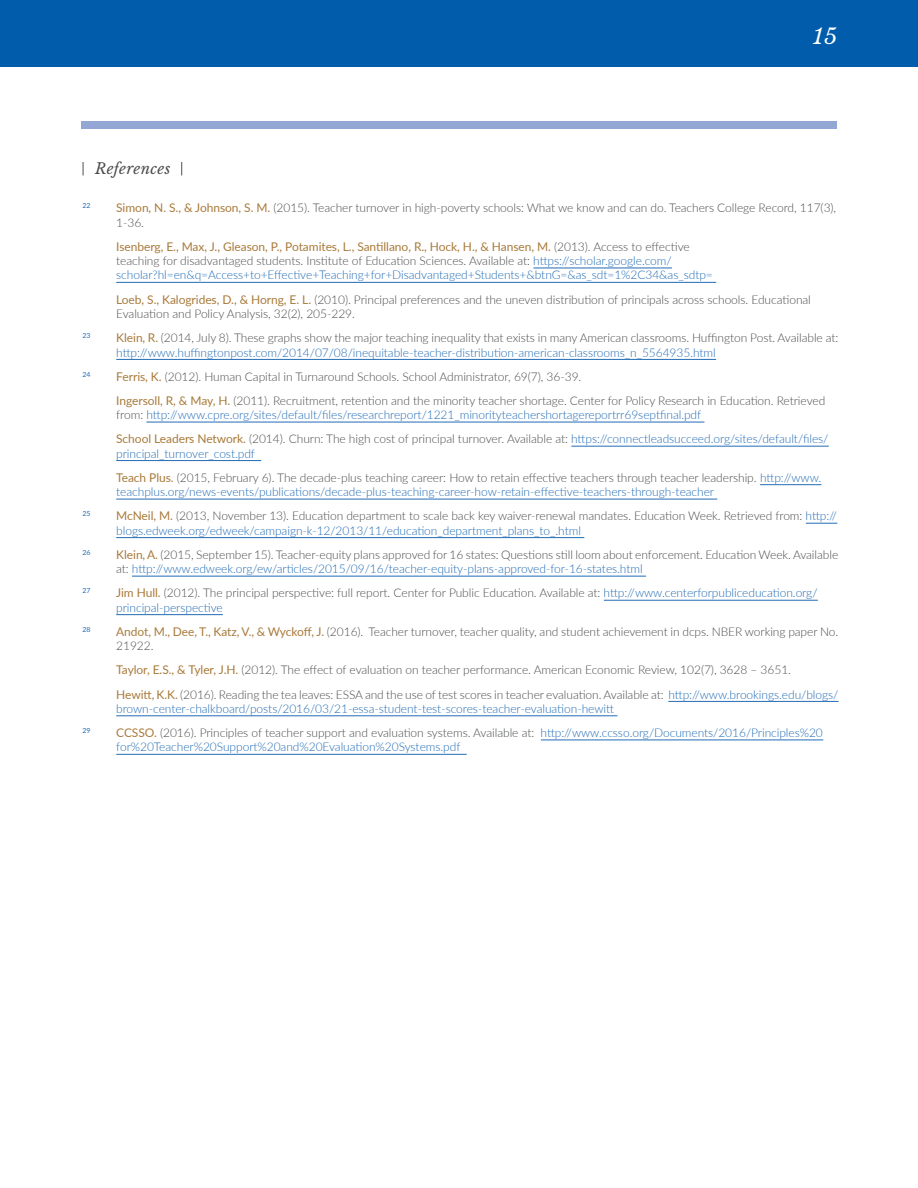
<style>
.page{position:relative;width:918px;height:1188px;background:#fff}
.page>*{position:absolute;margin:0;border:0;box-sizing:border-box;transform-origin:0 0}
.t1{font:italic 21px "Libre Baskerville";color:#fff}
.t2{font:italic 15px "Libre Baskerville";letter-spacing:.025em;color:#4b4c4d}
.t3{font:300 12px/14.4px "Lato";letter-spacing:-.005em;color:#4b4c4d}
.t4{font:300 12px/14.4px "Lato";letter-spacing:-.005em;color:#226cb5}
.t5{font:7.05px "Lato";letter-spacing:-.005em;color:#226cb5}
.s1{font-weight:400;color:#a97a3a}
.s2{color:#4b4c4d}
.s3{color:#226cb5}
</style>
<div class="page">
<div style="left:0;top:0;width:918px;height:68px;background:#015dab"></div>
<div style="left:81px;top:122px;width:756px;height:7px;background:#92a7d4"></div>
<svg style="left:82px;top:162px;width:2px;height:14px"></svg>
<svg style="left:181px;top:162px;width:1px;height:14px"></svg>
<hr style="left:533px;top:268px;width:139px;height:1px;background:#226cb5">
<hr style="left:116px;top:282px;width:600px;height:1px;background:#226cb5">
<hr style="left:116px;top:359px;width:600px;height:1px;background:#226cb5">
<hr style="left:146px;top:422px;width:558px;height:1px;background:#226cb5">
<hr style="left:571px;top:446px;width:258px;height:1px;background:#226cb5">
<hr style="left:116px;top:460px;width:145px;height:1px;background:#226cb5">
<hr style="left:760px;top:484px;width:61px;height:1px;background:#226cb5">
<hr style="left:116px;top:499px;width:601px;height:1px;background:#226cb5">
<hr style="left:806px;top:523px;width:31px;height:1px;background:#226cb5">
<hr style="left:116px;top:537px;width:468px;height:1px;background:#226cb5">
<hr style="left:132px;top:576px;width:514px;height:1px;background:#226cb5">
<hr style="left:604px;top:600px;width:214px;height:1px;background:#226cb5">
<hr style="left:116px;top:614px;width:107px;height:1px;background:#226cb5">
<hr style="left:668px;top:701px;width:171px;height:1px;background:#226cb5">
<hr style="left:116px;top:716px;width:501px;height:1px;background:#226cb5">
<hr style="left:541px;top:740px;width:282px;height:1px;background:#226cb5">
<hr style="left:116px;top:754px;width:351px;height:1px;background:#226cb5">
<p class="t2" style="left:95px;top:160px;width:77px">References</p>
<h1 class="t1" style="left:813px;top:24px;width:25px">15</h1>
<p class="t5" style="left:82px;top:201px;width:10px">22</p>
<p class="t3" style="left:116px;top:200px;width:722px"><span class="s1">Simon, N. S., &amp; Johnson, S. M.</span> (2015). Teacher turnover in high-poverty schools: What we know and can do. Teachers College Record, 117(3),<br>1-36.</p>
<p class="t4" style="left:116px;top:239px;width:598px"><span class="s1">Isenberg, E., Max, J., Gleason, P., Potamites, L., Santillano, R., Hock, H., &amp; Hansen, M.</span> <span class="s2">(2013). Access to effective teaching for disadvantaged students. Institute of Education Sciences. Available at:</span> https://scholar.google.com/ scholar?hl=en&amp;q=Access+to+Effective+Teaching+for+Disadvantaged+Students+&amp;btnG=&amp;as_sdt=1%2C34&amp;as_sdtp=</p>
<p class="t3" style="left:116px;top:292px;width:696px"><span class="s1">Loeb, S., Kalogrides, D., &amp; Horng, E. L.</span> (2010). Principal preferences and the uneven distribution of principals across schools. Educational<br>Evaluation and Policy Analysis, 32(2), 205-229.</p>
<p class="t5" style="left:82px;top:331px;width:10px">23</p>
<p class="t3" style="left:116px;top:330px;width:724px"><span class="s1">Klein, R.</span> (2014, July 8). These graphs show the major teaching inequality that exists in many American classrooms. Huffington Post. Available at: <span class="s3">http://www.huffingtonpost.com/2014/07/08/inequitable-teacher-distribution-american-classrooms_n_5564935.html</span></p>
<p class="t5" style="left:82px;top:369px;width:10px">24</p>
<p class="t3" style="left:116px;top:364px;width:711px;line-height:24.2px"><span class="s1">Ferris, K.</span> (2012). Human Capital in Turnaround Schools. School Administrator, 69(7), 36-39.<br><span class="s1">Ingersoll, R, &amp; May, H.</span> (2011). Recruitment, retention and the minority teacher shortage. Center for Policy Research in Education. Retrieved</p>
<p class="t4" style="left:116px;top:402px;width:714px;line-height:24.2px"><span class="s2">from:</span> http://www.cpre.org/sites/default/files/researchreport/1221_minorityteachershortagereportrr69septfinal.pdf<br><span class="s1">School Leaders Network.</span> <span class="s2">(2014). Churn: The high cost of principal turnover. Available at:</span> https://connectleadsucceed.org/sites/default/files/</p>
<p class="t3" style="left:116px;top:441px;width:707px;line-height:24.2px"><span class="s3">principal_turnover_cost.pdf<br></span><span class="s1">Teach Plus.</span> (2015, February 6). The decade-plus teaching career: How to retain effective teachers through teacher leadership. <span class="s3">http://www.</span></p>
<p class="t4" style="left:116px;top:484px;width:599px">teachplus.org/news-events/publications/decade-plus-teaching-career-how-retain-effective-teachers-through-teacher</p>
<p class="t5" style="left:82px;top:509px;width:10px">25</p>
<p class="t3" style="left:116px;top:508px;width:722px"><span class="s1">McNeil, M.</span> (2013, November 13). Education department to scale back key waiver-renewal mandates. Education Week. Retrieved from: <span class="s3">http:// blogs.edweek.org/edweek/campaign-k-12/2013/11/education_department_plans_to_.html</span></p>
<p class="t5" style="left:82px;top:547px;width:10px">26</p>
<p class="t3" style="left:116px;top:547px;width:724px"><span class="s1">Klein, A.</span> (2015, September 15). Teacher-equity plans approved for 16 states: Questions still loom about enforcement. Education Week. Available at: <span class="s3">http://www.edweek.org/ew/articles/2015/09/16/teacher-equity-plans-approved-for-16-states.html</span></p>
<p class="t5" style="left:82px;top:586px;width:10px">27</p>
<p class="t3" style="left:116px;top:585px;width:703px"><span class="s1">Jim Hull.</span> (2012). The principal perspective: full report. Center for Public Education. Available at: <span class="s3">http://www.centerforpubliceducation.org/ principal-perspective</span></p>
<p class="t5" style="left:82px;top:624px;width:10px">28</p>
<p class="t3" style="left:116px;top:624px;width:724px"><span class="s1">Andot, M., Dee, T., Katz, V., &amp; Wyckoff, J.</span> (2016). Teacher turnover, teacher quality, and student achievement in dcps. NBER working paper No.<br>21922.</p>
<p class="t3" style="left:116px;top:658px;width:724px;line-height:24.2px"><span class="s1">Taylor, E.S., &amp; Tyler, J.H.</span> (2012). The effect of evaluation on teacher performance. American Economic Review, 102(7), 3628 – 3651.<br><span class="s1">Hewitt, K.K.</span> (2016). Reading the tea leaves: ESSA and the use of test scores in teacher evaluation. Available at: <span class="s3">http://www.brookings.edu/blogs/</span></p>
<p class="t4" style="left:116px;top:701px;width:499px">brown-center-chalkboard/posts/2016/03/21-essa-student-test-scores-teacher-evaluation-hewitt</p>
<p class="t5" style="left:82px;top:725px;width:10px">29</p>
<p class="t4" style="left:116px;top:725px;width:708px"><span class="s1">CCSSO.</span> <span class="s2">(2016). Principles of teacher support and evaluation systems. Available at:</span> http://www.ccsso.org/Documents/2016/Principles%20 for%20Teacher%20Support%20and%20Evaluation%20Systems.pdf</p>
</div>
